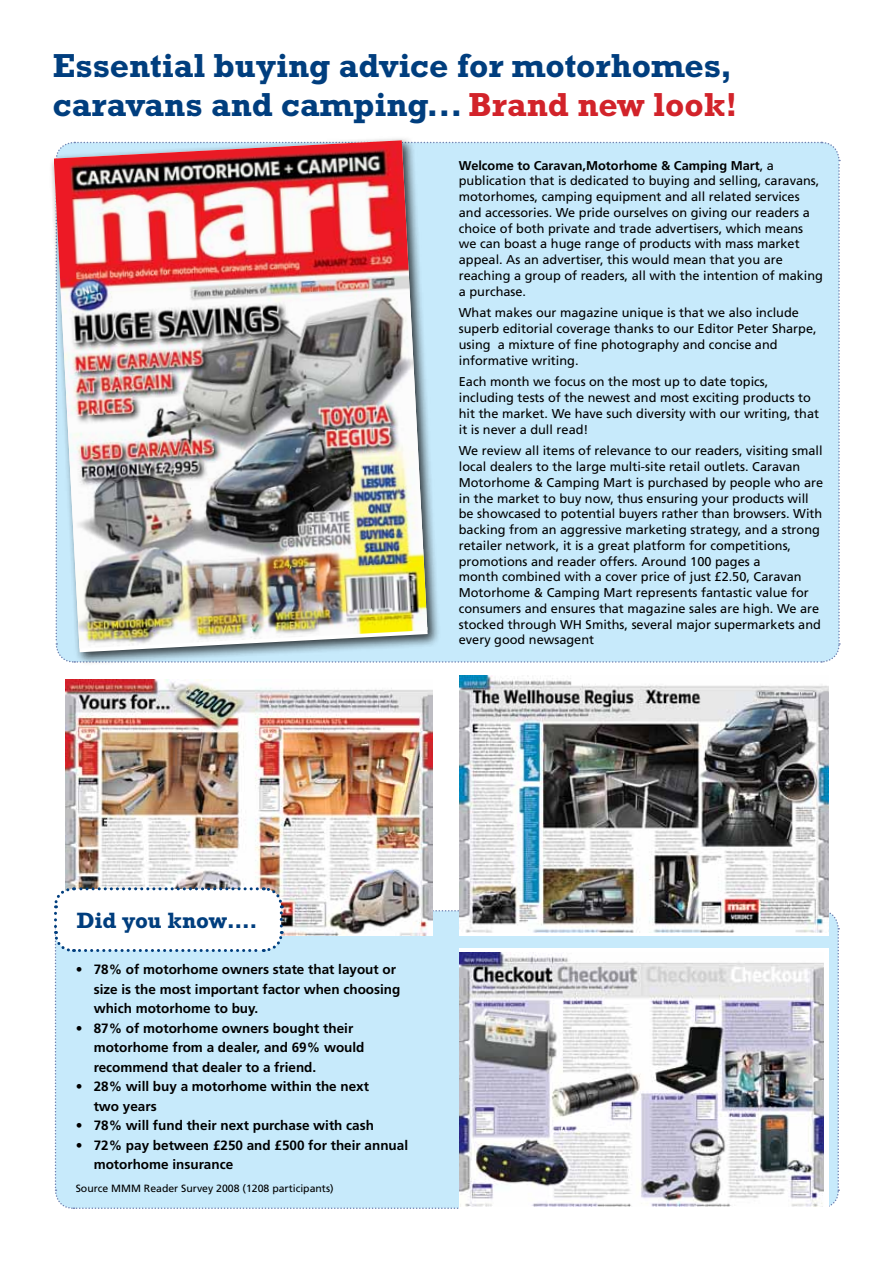
<style>
.page{position:relative;width:893px;height:1263px;background:#fff}
.page>*{position:absolute;margin:0;border:0;box-sizing:border-box;transform-origin:0 0}
.t1{font:700 33.75px/39.5px "Rockwell Std";color:#003e7e}
.t2{font:700 22.5px "Rockwell Std";color:#003e7e}
.t3{font:700 13.5px/19.5px "Frutiger LT Std";color:#000}
.t4{font:12.75px/15.8px "Frutiger LT Std";color:#000}
.t5{font:10.5px "Frutiger LT Std";color:#000}
.s1{color:#d2232a}
.s2{font-weight:700}
</style>
<div class="page">
<div style="left:441px;top:141px;width:399px;height:522px;background:#c7eafb"></div>
<img style="left:459px;top:675px;width:370px;height:211px">
<img style="left:65px;top:679px;width:367px;height:207px">
<svg style="left:54px;top:886px;width:786px;height:323px"></svg>
<div style="left:49px;top:136px;width:392px;height:529px;background:#000;opacity:.75"></div>
<img style="left:54px;top:140px;width:373px;height:508px">
<h1 class="t1" style="left:53px;top:45px;width:686px">Essential buying advice for motorhomes, caravans and camping... <span class="s1">Brand new look!</span></h1>
<p class="t4" style="left:459px;top:157px;width:366px"><span class="s2">Welcome to Caravan,Motorhome &amp; Camping Mart</span>, a publication that is dedicated to buying and selling, caravans, motorhomes, camping equipment and all related services and accessories. We pride ourselves on giving our readers a choice of both private and trade advertisers, which means we can boast a huge range of products with mass market appeal. As an advertiser, this would mean that you are reaching a group of readers, all with the intention of making a purchase.</p>
<p class="t4" style="left:459px;top:305px;width:359px">What makes our magazine unique is that we also include superb editorial coverage thanks to our Editor Peter Sharpe, using a mixture of fine photography and concise and informative writing.</p>
<p class="t4" style="left:459px;top:374px;width:362px">Each month we focus on the most up to date topics, including tests of the newest and most exciting products to hit the market. We have such diversity with our writing, that it is never a dull read!</p>
<p class="t4" style="left:459px;top:443px;width:366px">We review all items of relevance to our readers, visiting small local dealers to the large multi-site retail outlets. Caravan Motorhome &amp; Camping Mart is purchased by people who are in the market to buy now, thus ensuring your products will be showcased to potential buyers rather than browsers. With backing from an aggressive marketing strategy, and a strong retailer network, it is a great platform for competitions, promotions and reader offers. Around 100 pages a<br>month combined with a cover price of just £2.50, Caravan Motorhome &amp; Camping Mart represents fantastic value for consumers and ensures that magazine sales are high. We are stocked through WH Smiths, several major supermarkets and every good newsagent</p>
<h2 class="t2" style="left:77px;top:907px;width:182px">Did you know….</h2>
<p class="t3" style="left:94px;top:960px;width:308px;text-indent:-18px">• 78% of motorhome owners state that layout or size is the most important factor when choosing which motorhome to buy.</p>
<p class="t3" style="left:94px;top:1018px;width:272px;text-indent:-18px">• 87% of motorhome owners bought their motorhome from a dealer, and 69% would recommend that dealer to a friend.</p>
<p class="t3" style="left:94px;top:1076px;width:277px;text-indent:-18px">• 28% will buy a motorhome within the next two years</p>
<p class="t3" style="left:76px;top:1115px;width:300px">• 78% will fund their next purchase with cash</p>
<p class="t3" style="left:94px;top:1135px;width:316px;text-indent:-18px">• 72% pay between £250 and £500 for their annual motorhome insurance</p>
<p class="t5" style="left:76px;top:1182px;width:259px">Source MMM Reader Survey 2008 (1208 participants)</p>
</div>
